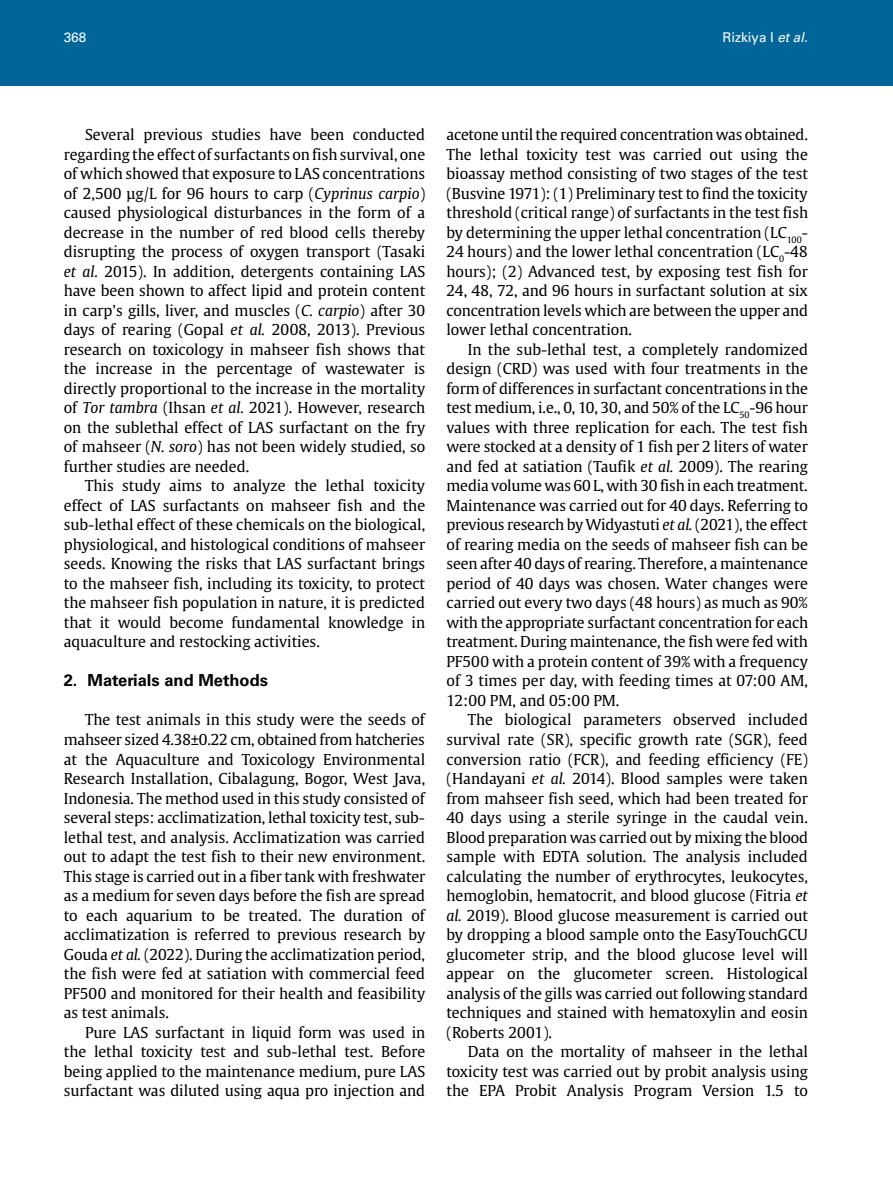
<style>
.page{position:relative;width:893px;height:1191px;background:#fff}
.page>*{position:absolute;margin:0;border:0;box-sizing:border-box;transform-origin:0 0}
.t1{font:700 16.5px "Univers LT Std";color:#000}
.t2{font:15px/19.5px "Gulliver";color:#000;text-align:justify}
.t3{font:13.5px "Univers LT Std";color:#fff}
.s1{font-style:italic}
</style>
<div class="page">
<div style="left:0;top:0;width:893px;height:85px;background:#069"></div>
<p class="t3" style="left:64px;top:30px;width:24px">368</p>
<p class="t3" style="left:722px;top:30px;width:90px">Rizkiya I <span class="s1">etal.</span></p>
<p class="t2" style="left:64px;top:125px;width:363px;text-indent:21px">Several previous studies have been conducted regarding the effect of surfactants on fish survival, one of which showed that exposure to LAS concentrations of 2,500 µg/L for 96 hours to carp (<span class="s1">Cyprinus carpio</span>) caused physiological disturbances in the form of a decrease in the number of red blood cells thereby disrupting the process of oxygen transport (Tasaki <span class="s1">et al.</span> 2015). In addition, detergents containing LAS have been shown to affect lipid and protein content in carp's gills, liver, and muscles (<span class="s1">C. carpio</span>) after 30 days of rearing (Gopal <span class="s1">et al.</span> 2008, 2013). Previous research on toxicology in mahseer fish shows that the increase in the percentage of wastewater is directly proportional to the increase in the mortality of <span class="s1">Tor tambra</span> (Ihsan <span class="s1">et al.</span> 2021). However, research on the sublethal effect of LAS surfactant on the fry of mahseer (<span class="s1">N. soro</span>) has not been widely studied, so further studies are needed.</p>
<p class="t2" style="left:64px;top:476px;width:363px;text-indent:21px">This study aims to analyze the lethal toxicity effect of LAS surfactants on mahseer fish and the sub-lethal effect of these chemicals on the biological, physiological, and histological conditions of mahseer seeds. Knowing the risks that LAS surfactant brings to the mahseer fish, including its toxicity, to protect the mahseer fish population in nature, it is predicted that it would become fundamental knowledge in aquaculture and restocking activities.</p>
<p class="t1" style="left:64px;top:671px;width:206px">2. Materials and Methods</p>
<p class="t2" style="left:64px;top:710px;width:363px;text-indent:21px">The test animals in this study were the seeds of mahseer sized 4.38±0.22 cm, obtained from hatcheries at the Aquaculture and Toxicology Environmental Research Installation, Cibalagung, Bogor, West Java, Indonesia. The method used in this study consisted of several steps: acclimatization, lethal toxicity test, sub&shy;lethal test, and analysis. Acclimatization was carried out to adapt the test fish to their new environment.<br>This stage is carried out in a fiber tank with freshwater as a medium for seven days before the fish are spread to each aquarium to be treated. The duration of acclimatization is referred to previous research by Gouda <span class="s1">et al.</span> (2022). During the acclimatization period, the fish were fed at satiation with commercial feed PF500 and monitored for their health and feasibility as test animals.</p>
<p class="t2" style="left:64px;top:1022px;width:363px;text-indent:21px">Pure LAS surfactant in liquid form was used in the lethal toxicity test and sub-lethal test. Before being applied to the maintenance medium, pure LAS surfactant was diluted using aqua pro injection and</p>
<p class="t2" style="left:446px;top:125px;width:363px">acetone until the required concentration was obtained.<br>The lethal toxicity test was carried out using the bioassay method consisting of two stages of the test (Busvine 1971): (1) Preliminary test to find the toxicity threshold (critical range) of surfactants in the test fish by determining the upper lethal concentration (LC<sub>100</sub>- 24 hours) and the lower lethal concentration (LC<sub>0</sub>-48 hours); (2) Advanced test, by exposing test fish for 24, 48, 72, and 96 hours in surfactant solution at six concentration levels which are between the upper and lower lethal concentration.</p>
<p class="t2" style="left:446px;top:339px;width:363px;text-indent:21px">In the sub-lethal test, a completely randomized design (CRD) was used with four treatments in the form of differences in surfactant concentrations in the test medium, i.e., 0, 10, 30, and 50% of the LC<sub>50</sub>-96 hour values with three replication for each. The test fish were stocked at a density of 1 fish per 2 liters of water and fed at satiation (Taufik <span class="s1">et al.</span> 2009). The rearing media volume was 60 L, with 30 fish in each treatment.<br>Maintenance was carried out for 40 days. Referring to previous research by Widyastuti <span class="s1">et al.</span> (2021), the effect of rearing media on the seeds of mahseer fish can be seen after 40 days of rearing. Therefore, a maintenance period of 40 days was chosen. Water changes were carried out every two days (48 hours) as much as 90% with the appropriate surfactant concentration for each treatment. During maintenance, the fish were fed with PF500 with a protein content of 39% with a frequency of 3 times per day, with feeding times at 07:00 AM, 12:00 PM, and 05:00 PM.</p>
<p class="t2" style="left:446px;top:710px;width:363px;text-indent:21px">The biological parameters observed included survival rate (SR), specific growth rate (SGR), feed conversion ratio (FCR), and feeding efficiency (FE) (Handayani <span class="s1">et al.</span> 2014). Blood samples were taken from mahseer fish seed, which had been treated for 40 days using a sterile syringe in the caudal vein.<br>Blood preparation was carried out by mixing the blood sample with EDTA solution. The analysis included calculating the number of erythrocytes, leukocytes, hemoglobin, hematocrit, and blood glucose (Fitria <span class="s1">et al.</span> 2019). Blood glucose measurement is carried out by dropping a blood sample onto the EasyTouchGCU glucometer strip, and the blood glucose level will appear on the glucometer screen. Histological analysis of the gills was carried out following standard techniques and stained with hematoxylin and eosin (Roberts 2001).</p>
<p class="t2" style="left:446px;top:1041px;width:363px;text-indent:21px">Data on the mortality of mahseer in the lethal toxicity test was carried out by probit analysis using the EPA Probit Analysis Program Version 1.5 to</p>
</div>
